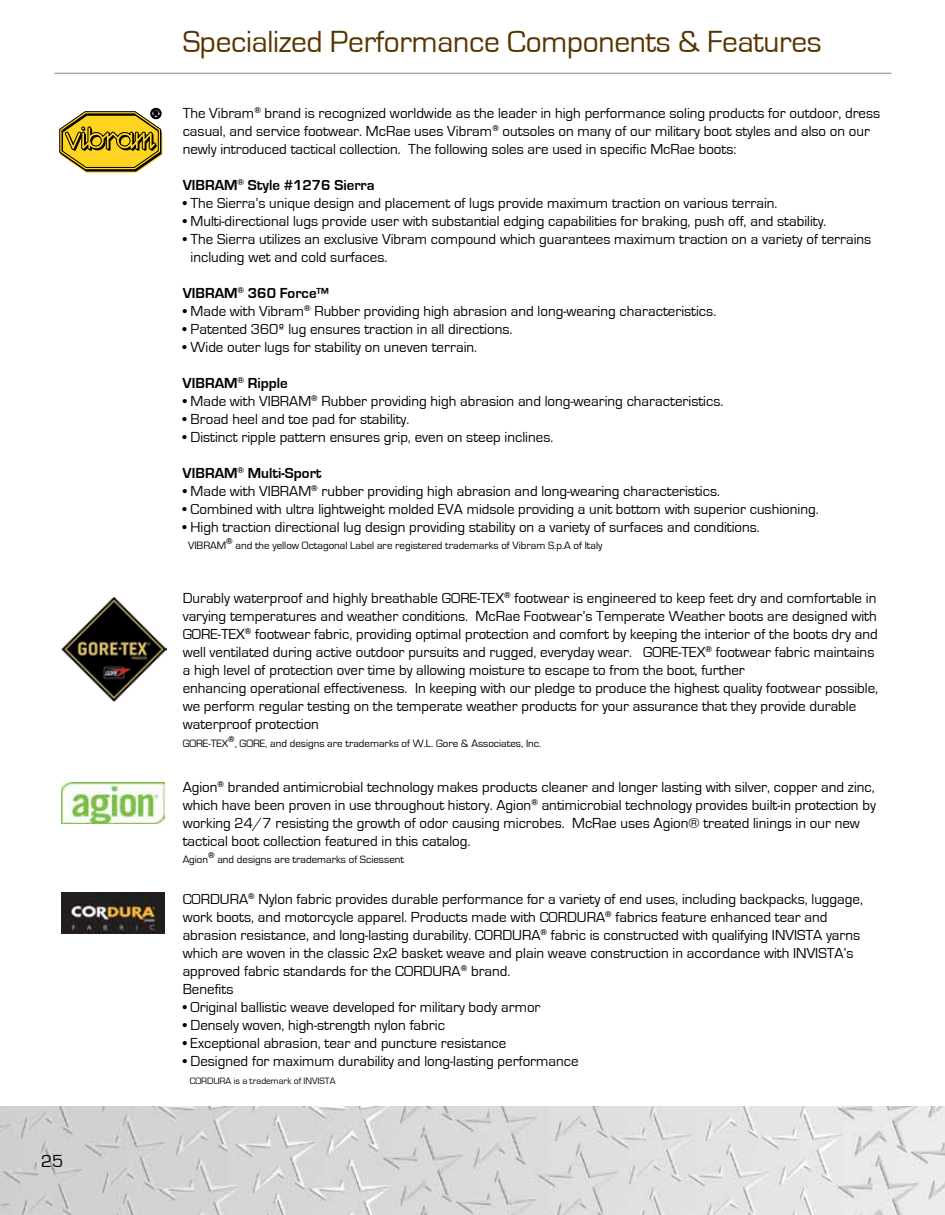
<style>
.page{position:relative;width:945px;height:1215px;background:#fff}
.page>*{position:absolute;margin:0;border:0;box-sizing:border-box;transform-origin:0 0}
.t1{font:31.5px "Eurostile";letter-spacing:-.01em;color:#573501}
.t2{font:18px "Eurostile";color:#000}
.t3{font:15px/18px "Eurostile";color:#000}
.t4{font:700 15px "Eurostile";color:#000}
.t5{font:10.95px "Eurostile";color:#000}
.t6{font:9.45px "Eurostile";color:#000}
.t7{font:700 8.7px "Eurostile";color:#000}
</style>
<div class="page">
<img style="left:0;top:1107px;width:945px;height:108px">
<svg style="left:19px;top:1132px;width:66px;height:65px;background:#cecece"></svg>
<svg style="left:59px;top:108px;width:103px;height:65px"></svg>
<img style="left:61px;top:597px;width:105px;height:104px">
<img style="left:61px;top:782px;width:103px;height:42px">
<img style="left:61px;top:892px;width:103px;height:42px">
<hr style="left:54px;top:73px;width:837px;height:1px;background:#a7a9ac">
<p class="t2" style="left:41px;top:1151px;width:24px">25</p>
<p class="t2" style="left:45px;top:1156px;width:13px">1</p>
<h1 class="t1" style="left:183px;top:25px;width:641px">Specialized Performance Components &amp; Features</h1>
<p class="t3" style="left:183px;top:105px;width:699px">The Vibram<sup>®</sup> brand is recognized worldwide as the leader in high performance soling products for outdoor, dress casual, and service footwear. McRae uses Vibram<sup>®</sup> outsoles on many of our military boot styles and also on our newly introduced tactical collection. The following soles are used in specific McRae boots:</p>
<p class="t4" style="left:183px;top:177px;width:194px">VIBRAM<sup>®</sup> Style #1276 Sierra</p>
<p class="t3" style="left:183px;top:194px;width:596px">• The Sierra’s unique design and placement of lugs provide maximum traction on various terrain.</p>
<p class="t3" style="left:183px;top:212px;width:645px">• Multi-directional lugs provide user with substantial edging capabilities for braking, push off, and stability.</p>
<p class="t3" style="left:191px;top:230px;width:682px;text-indent:-8px">• The Sierra utilizes an exclusive Vibram compound which guarantees maximum traction on a variety of terrains including wet and cold surfaces.</p>
<p class="t4" style="left:183px;top:285px;width:148px">VIBRAM<sup>®</sup> 360 Force™</p>
<p class="t3" style="left:183px;top:302px;width:535px">• Made with Vibram<sup>®</sup> Rubber providing high abrasion and long-wearing characteristics.</p>
<p class="t3" style="left:183px;top:320px;width:331px">• Patented 360º lug ensures traction in all directions.</p>
<p class="t3" style="left:183px;top:338px;width:296px">• Wide outer lugs for stability on uneven terrain.</p>
<p class="t4" style="left:183px;top:375px;width:107px">VIBRAM<sup>®</sup> Ripple</p>
<p class="t3" style="left:183px;top:392px;width:542px">• Made with VIBRAM<sup>®</sup> Rubber providing high abrasion and long-wearing characteristics.</p>
<p class="t3" style="left:183px;top:410px;width:228px">• Broad heel and toe pad for stability.</p>
<p class="t3" style="left:183px;top:428px;width:372px">• Distinct ripple pattern ensures grip, even on steep inclines.</p>
<p class="t4" style="left:183px;top:464px;width:141px">VIBRAM<sup>®</sup> Multi-Sport</p>
<p class="t3" style="left:183px;top:482px;width:539px">• Made with VIBRAM<sup>®</sup> rubber providing high abrasion and long-wearing characteristics.</p>
<p class="t3" style="left:183px;top:500px;width:637px">• Combined with ultra lightweight molded EVA midsole providing a unit bottom with superior cushioning.</p>
<p class="t3" style="left:183px;top:518px;width:579px">• High traction directional lug design providing stability on a variety of surfaces and conditions.</p>
<p class="t5" style="left:188px;top:540px;width:40px">VIBRAM</p>
<p class="t7" style="left:226px;top:537px;width:8px">®</p>
<p class="t5" style="left:236px;top:540px;width:368px">and the yellow Octagonal Label are registered trademarks of Vibram S.p.A of Italy</p>
<p class="t3" style="left:183px;top:590px;width:697px">Durably waterproof and highly breathable GORE-TEX<sup>®</sup> footwear is engineered to keep feet dry and comfortable in varying temperatures and weather conditions. McRae Footwear’s Temperate Weather boots are designed with GORE-TEX<sup>®</sup> footwear fabric, providing optimal protection and comfort by keeping the interior of the boots dry and well ventilated during active outdoor pursuits and rugged, everyday wear. GORE-TEX<sup>®</sup> footwear fabric maintains a high level of protection over time by allowing moisture to escape to from the boot, further<br>enhancing operational effectiveness. In keeping with our pledge to produce the highest quality footwear possible, we perform regular testing on the temperate weather products for your assurance that they provide durable waterproof protection</p>
<p class="t5" style="left:183px;top:738px;width:47px">GORE-TEX</p>
<p class="t7" style="left:228px;top:735px;width:8px">®</p>
<p class="t5" style="left:235px;top:738px;width:308px">, GORE, and designs are trademarks of W.L. Gore &amp; Associates, Inc.</p>
<p class="t3" style="left:183px;top:778px;width:695px">Agion<sup>®</sup> branded antimicrobial technology makes products cleaner and longer lasting with silver, copper and zinc, which have been proven in use throughout history. Agion<sup>®</sup> antimicrobial technology provides built-in protection by working 24/7 resisting the growth of odor causing microbes. McRae uses Agion® treated linings in our new tactical boot collection featured in this catalog.</p>
<p class="t5" style="left:183px;top:854px;width:27px">Agion</p>
<p class="t7" style="left:208px;top:851px;width:8px">®</p>
<p class="t5" style="left:217px;top:854px;width:188px">and designs are trademarks of Sciessent</p>
<p class="t3" style="left:183px;top:891px;width:682px">CORDURA<sup>®</sup> Nylon fabric provides durable performance for a variety of end uses, including backpacks, luggage, work boots, and motorcycle apparel. Products made with CORDURA<sup>®</sup> fabrics feature enhanced tear and abrasion resistance, and long-lasting durability. CORDURA<sup>®</sup> fabric is constructed with qualifying INVISTA yarns which are woven in the classic 2x2 basket weave and plain weave construction in accordance with INVISTA’s approved fabric standards for the CORDURA<sup>®</sup> brand.<br>Benefits</p>
<p class="t3" style="left:183px;top:998px;width:359px">• Original ballistic weave developed for military body armor</p>
<p class="t3" style="left:183px;top:1016px;width:264px">• Densely woven, high-strength nylon fabric</p>
<p class="t3" style="left:183px;top:1034px;width:325px">• Exceptional abrasion, tear and puncture resistance</p>
<p class="t3" style="left:183px;top:1052px;width:398px">• Designed for maximum durability and long-lasting performance</p>
<p class="t6" style="left:190px;top:1076px;width:147px">CORDURA is a trademark of INVISTA</p>
</div>
